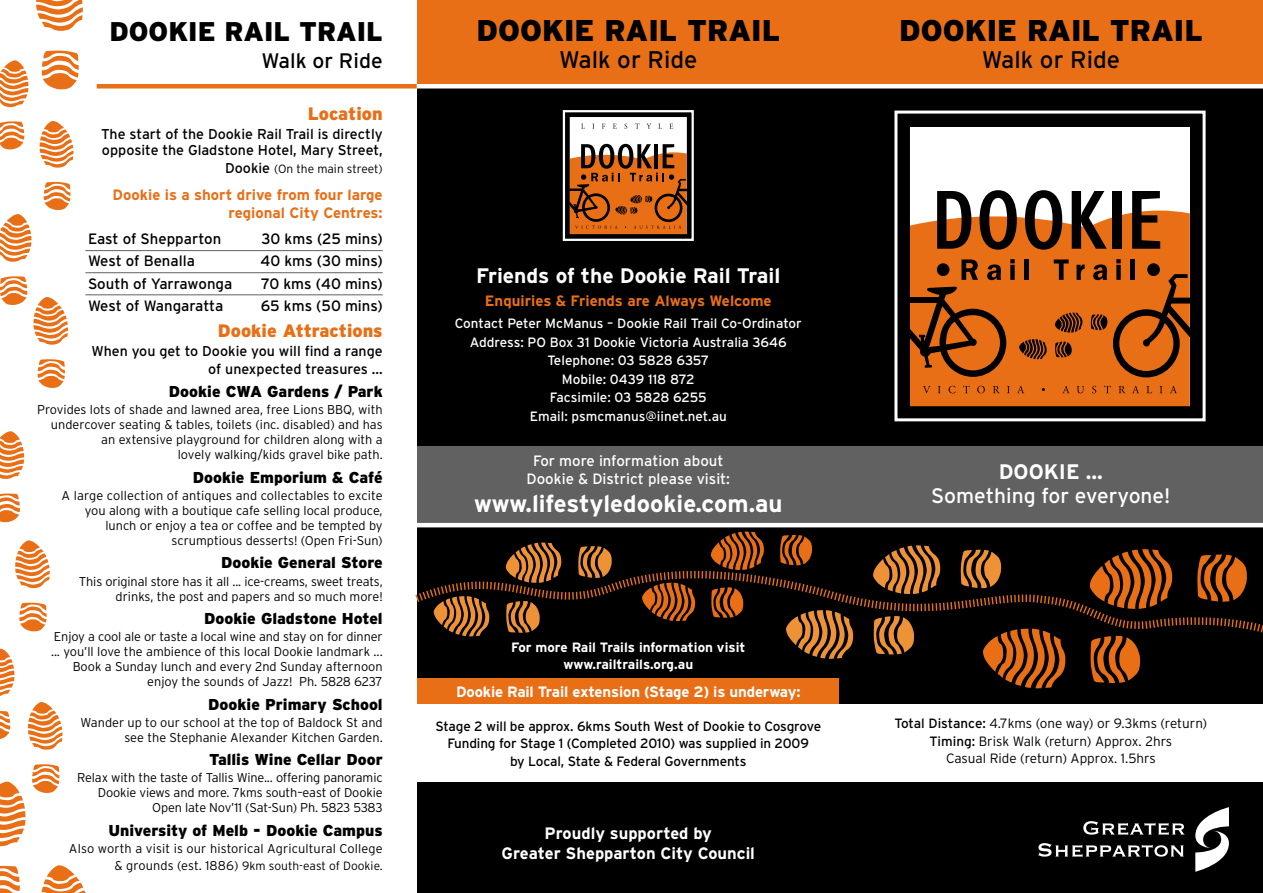
<style>
.page{position:relative;width:1263px;height:893px;background:#fff}
.page>*{position:absolute;margin:0;border:0;box-sizing:border-box;transform-origin:0 0}
.t1{font:900 30px "Interstate";color:#000}
.t2{font:900 27px "Interstate";color:#000}
.t3{font:700 24px "Interstate";color:#fff}
.t4{font:24px "Interstate";color:#000}
.t5{font:700 21px "Interstate";color:#fff}
.t6{font:21px "Interstate";color:#fff}
.t7{font:21px "Interstate";color:#000}
.t8{font:900 18px "Interstate";color:#e96f17}
.t9{font:700 16.5px/19.5px "Interstate";color:#fff;text-align:center}
.t10{font:900 15.75px "Interstate";color:#000}
.t11{font:15px "Interstate";color:#000}
.t12{font:700 15px/18px "Interstate";color:#e96f17;text-align:right}
.t13{font:15px/18px "Interstate";color:#fff;text-align:center}
.t14{font:700 15px "Interstate";letter-spacing:-.01em;color:#fff}
.t15{font:14.25px/16.5px "Interstate";color:#000}
.t16{font:13.5px/18.5px "Interstate";color:#fff;text-align:center}
.t17{font:13.5px/17.2px "Interstate";letter-spacing:-.01em;color:#000;text-align:center}
.t18{font:300 13.5px/17.2px "Interstate";color:#000;text-align:center}
.t19{font:700 13.5px/17.2px "Interstate";color:#fff;text-align:center}
.t20{font:300 12.75px/15px "Interstate";color:#000;text-align:right}
.t21{font:300 12px "Interstate";color:#000}
.s1{font-weight:400;font-size:14.25px}
.s2{font-size:12.75px}
.s3{font-weight:400}
</style>
<div class="page">
<div style="left:417px;top:0;width:846px;height:893px;background:#000"></div>
<div style="left:417px;top:678px;width:423px;height:104px;background:#e96f17"></div>
<div style="left:417px;top:0;width:423px;height:86px;background:#e96f17"></div>
<div style="left:417px;top:704px;width:846px;height:78px;background:#fff"></div>
<svg style="left:909px;top:127px;width:281px;height:280px;background:#c68555"></svg>
<div style="left:894px;top:111px;width:311px;height:310px;border:3px solid #fff"></div>
<div style="left:840px;top:0;width:423px;height:86px;background:#e96f17"></div>
<svg style="left:983px;top:647px;width:157px;height:41px"></svg>
<svg style="left:1099px;top:549px;width:147px;height:20px"></svg>
<svg style="left:1195px;top:807px;width:34px;height:65px"></svg>
<svg style="left:1083px;top:821px;width:101px;height:14px"></svg>
<svg style="left:1038px;top:843px;width:145px;height:14px"></svg>
<svg style="left:569px;top:117px;width:118px;height:118px;background:#c38354"></svg>
<div style="left:563px;top:110px;width:131px;height:131px;border:2px solid #fff"></div>
<div style="left:417px;top:446px;width:846px;height:78px;background:#616161"></div>
<hr style="left:417px;top:523px;width:846px;height:4px;background:#fff">
<div style="left:417px;top:84px;width:846px;height:5px;background:#fff"></div>
<div style="left:97px;top:84px;width:320px;height:5px;background:#e96f17"></div>
<hr style="left:85px;top:294px;width:298px;height:1px;background:#616161">
<hr style="left:85px;top:272px;width:298px;height:1px;background:#616161">
<hr style="left:85px;top:250px;width:298px;height:1px;background:#616161">
<svg style="left:798px;top:647px;width:113px;height:12px"></svg>
<svg style="left:875px;top:545px;width:126px;height:24px"></svg>
<svg style="left:711px;top:531px;width:101px;height:38px"></svg>
<svg style="left:506px;top:542px;width:106px;height:27px"></svg>
<svg style="left:415px;top:569px;width:848px;height:78px"></svg>
<svg style="left:15px;top:540px;width:35px;height:92px"></svg>
<svg style="left:0;top:431px;width:24px;height:91px"></svg>
<svg style="left:0;top:0;width:83px;height:388px"></svg>
<svg style="left:0;top:649px;width:86px;height:244px"></svg>
<h2 class="t2" style="left:109px;top:16px;width:275px">DOOKIE RAIL TRAIL</h2>
<h3 class="t7" style="left:262px;top:49px;width:123px">Walk or Ride</h3>
<h3 class="t8" style="left:308px;top:103px;width:76px">Location</h3>
<p class="t15" style="left:101px;top:125px;width:283px">The start of the Dookie Rail Trail is directly opposite the Gladstone Hotel, Mary Street,</p>
<p class="t21" style="left:225px;top:162px;width:159px"><span class="s1">Dookie</span> (On the main street)</p>
<p class="t12" style="left:113px;top:185px;width:272px">Dookie is a short drive from four large regional City Centres:</p>
<p class="t11" style="left:88px;top:231px;width:135px">East of Shepparton</p>
<p class="t11" style="left:262px;top:231px;width:123px">30 kms (25 mins)</p>
<p class="t11" style="left:88px;top:253px;width:108px">West of Benalla</p>
<p class="t11" style="left:260px;top:253px;width:124px">40 kms (30 mins)</p>
<p class="t11" style="left:88px;top:275px;width:146px">South of Yarrawonga</p>
<p class="t11" style="left:261px;top:275px;width:123px">70 kms (40 mins)</p>
<p class="t11" style="left:88px;top:297px;width:137px">West of Wangaratta</p>
<p class="t11" style="left:261px;top:297px;width:123px">65 kms (50 mins)</p>
<h3 class="t8" style="left:218px;top:320px;width:166px">Dookie Attractions</h3>
<p class="t15" style="left:92px;top:341px;width:293px;line-height:18px;text-align:right">When you get to Dookie you will find a range of unexpected treasures ...</p>
<p class="t10" style="left:169px;top:383px;width:215px">Dookie CWA Gardens / Park</p>
<p class="t20" style="left:37px;top:402px;width:347px">Provides lots of shade and lawned area, free Lions BBQ, with undercover seating &amp; tables, toilets (inc. disabled) and has an extensive playground for children along with a<br>lovely walking/kids gravel bike path.</p>
<p class="t10" style="left:193px;top:468px;width:191px">Dookie Emporium &amp; Café</p>
<p class="t20" style="left:62px;top:488px;width:323px">A large collection of antiques and collectables to excite you along with a boutique cafe selling local produce, lunch or enjoy a tea or coffee and be tempted by scrumptious desserts! (Open Fri-Sun)</p>
<p class="t10" style="left:221px;top:554px;width:163px">Dookie General Store</p>
<p class="t20" style="left:79px;top:573px;width:305px">This original store has it all ... ice-creams, sweet treats, drinks, the post and papers and so much more!</p>
<p class="t10" style="left:204px;top:609px;width:180px">Dookie Gladstone Hotel</p>
<p class="t20" style="left:51px;top:629px;width:333px">Enjoy a cool ale or taste a local wine and stay on for dinner ... you’ll love the ambience of this local Dookie landmark ...<br>Book a Sunday lunch and every 2nd Sunday afternoon enjoy the sounds of Jazz! Ph. 5828 6237</p>
<p class="t10" style="left:208px;top:695px;width:176px">Dookie Primary School</p>
<p class="t20" style="left:81px;top:715px;width:304px">Wander up to our school at the top of Baldock St and see the Stephanie Alexander Kitchen Garden.</p>
<p class="t10" style="left:209px;top:751px;width:175px">Tallis Wine Cellar Door</p>
<p class="t20" style="left:77px;top:770px;width:307px">Relax with the taste of Tallis Wine... offering panoramic<br>Dookie views and more. 7kms south–east of Dookie<br>Open late Nov’11 (Sat-Sun) Ph. 5823 5383</p>
<p class="t10" style="left:108px;top:821px;width:276px">University of Melb - Dookie Campus</p>
<p class="t20" style="left:69px;top:841px;width:315px">Also worth a visit is our historical Agricultural College</p>
<p class="t21" style="left:114px;top:859px;width:270px"><span class="s2">&amp; grounds (est. 1886)</span> 9km south-east of Dookie.</p>
<h1 class="t1" style="left:476px;top:14px;width:305px">DOOKIE RAIL TRAIL</h1>
<h3 class="t4" style="left:559px;top:47px;width:140px">Walk or Ride</h3>
<h3 class="t5" style="left:476px;top:264px;width:306px">Friends of the Dookie Rail Trail</h3>
<p class="t12" style="left:485px;top:291px;width:288px">Enquiries &amp; Friends are Always Welcome</p>
<p class="t16" style="left:455px;top:314px;width:349px">Contact Peter McManus – Dookie Rail Trail Co-Ordinator Address: PO Box 31 Dookie Victoria Australia 3646<br>Telephone: 03 5828 6357<br>Mobile: 0439 118 872<br>Facsimile: 03 5828 6255<br>Email: psmcmanus@iinet.net.au</p>
<p class="t13" style="left:526px;top:452px;width:205px">For more information about<br>Dookie &amp; District please visit:</p>
<h3 class="t3" style="left:474px;top:490px;width:310px">www.lifestyledookie.com.au</h3>
<p class="t19" style="left:511px;top:638px;width:236px">For more Rail Trails information visit www.railtrails.org.au</p>
<p class="t14" style="left:456px;top:684px;width:346px">Dookie Rail Trail extension (Stage 2) is underway:</p>
<p class="t17" style="left:435px;top:718px;width:387px">Stage 2 will be approx. 6kms South West of Dookie to Cosgrove<br>Funding for Stage 1 (Completed 2010) was supplied in 2009<br>by Local, State &amp; Federal Governments</p>
<p class="t9" style="left:502px;top:824px;width:255px">Proudly supported by<br>Greater Shepparton City Council</p>
<h1 class="t1" style="left:899px;top:14px;width:305px">DOOKIE RAIL TRAIL</h1>
<h3 class="t4" style="left:982px;top:47px;width:140px">Walk or Ride</h3>
<h3 class="t5" style="left:999px;top:459px;width:106px">DOOKIE ...</h3>
<h3 class="t6" style="left:931px;top:484px;width:241px">Something for everyone!</h3>
<p class="t18" style="left:894px;top:715px;width:314px"><span class="s3">Total Distance:</span> 4.7kms (one way) or 9.3kms (return)<br><span class="s3">Timing:</span> Brisk Walk (return) Approx. 2hrs<br>Casual Ride (return) Approx. 1.5hrs</p>
</div>
